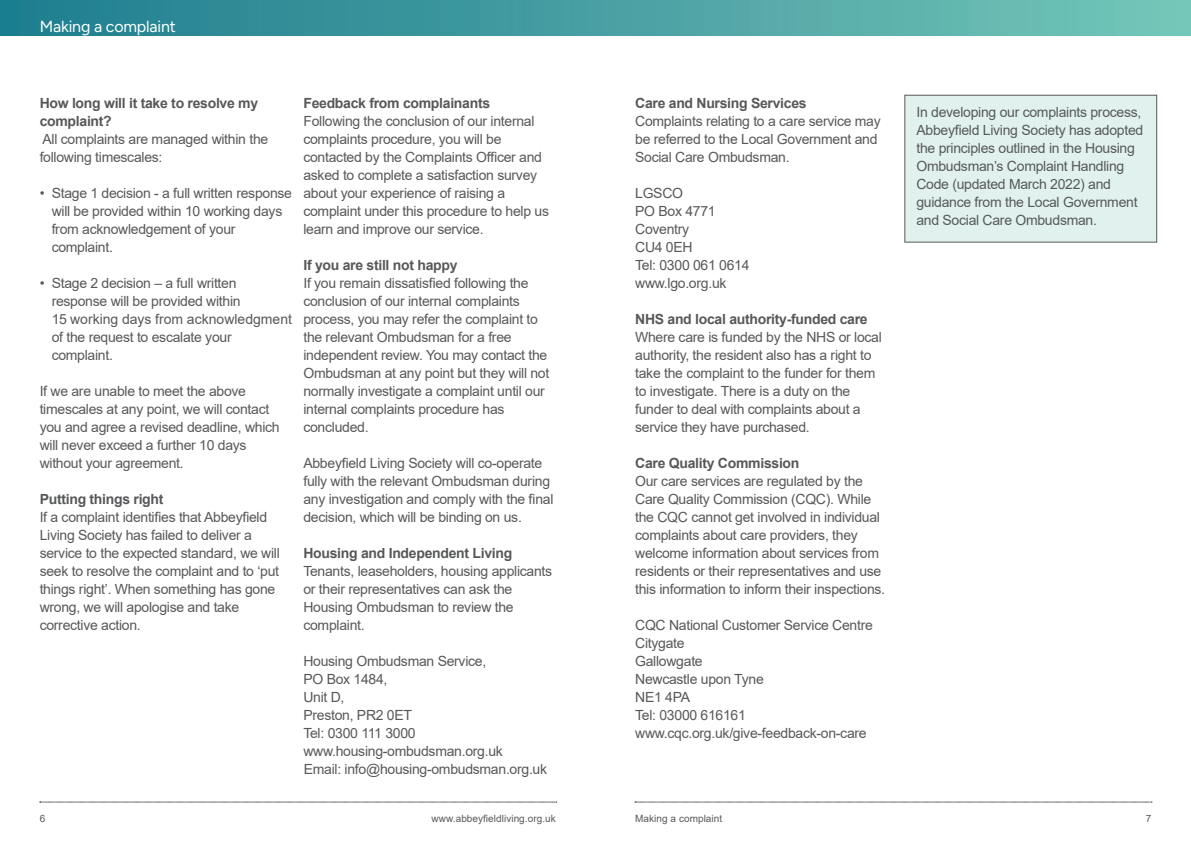
<style>
.page{position:relative;width:1191px;height:842px;background:#fff}
.page>*{position:absolute;margin:0;border:0;box-sizing:border-box;transform-origin:0 0}
.SUB_HEADER{font:16px "Figtree";letter-spacing:-.01em;color:#fff}
.BODY_COPY{font:14px/18px "Arial";letter-spacing:-.02em;color:#57585a}
.BODY_COPY-2{font:700 14px/18px "Arial";letter-spacing:-.02em;color:#57585a}
.t1{font:10px "Arial";letter-spacing:.005em;color:#57585a}
</style>
<div class="page">
<div style="left:0;top:0;width:1191px;height:35px;background:linear-gradient(to right,#1d7c8e,#75c5b8)"></div>
<svg style="left:40px;top:802px;width:517px;height:1px"></svg>
<svg style="left:635px;top:802px;width:517px;height:1px"></svg>
<div style="left:905px;top:95px;width:251px;height:147px;background:#e1f2ee"></div>
<div style="left:904px;top:95px;width:253px;height:147px;border:1px solid #57585a"></div>
<p class="SUB_HEADER" style="left:40px;top:18px;width:138px">Making a complaint</p>
<p class="BODY_COPY-2" style="left:40px;top:94px;width:220px">How long will it take to resolve my complaint?</p>
<p class="BODY_COPY" style="left:40px;top:130px;width:230px">All complaints are managed within the following timescales:</p>
<p class="BODY_COPY" style="left:52px;top:184px;width:242px;text-indent:-12px">• Stage 1 decision - a full written response will be provided within 10 working days from acknowledgement of your complaint.</p>
<p class="BODY_COPY" style="left:52px;top:274px;width:242px;text-indent:-12px">• Stage 2 decision – a full written response will be provided within<br>15 working days from acknowledgment of the request to escalate your complaint.</p>
<p class="BODY_COPY" style="left:40px;top:382px;width:241px">If we are unable to meet the above timescales at any point, we will contact you and agree a revised deadline, which will never exceed a further 10 days without your agreement.</p>
<p class="BODY_COPY-2" style="left:40px;top:490px;width:125px">Putting things right</p>
<p class="BODY_COPY" style="left:40px;top:508px;width:242px">If a complaint identifies that Abbeyfield Living Society has failed to deliver a service to the expected standard, we will seek to resolve the complaint and to ‘put things right’. When something has gone wrong, we will apologise and take corrective action.</p>
<p class="BODY_COPY-2" style="left:303px;top:94px;width:188px">Feedback from complainants</p>
<p class="BODY_COPY" style="left:303px;top:112px;width:247px">Following the conclusion of our internal complaints procedure, you will be contacted by the Complaints Officer and asked to complete a satisfaction survey about your experience of raising a complaint under this procedure to help us learn and improve our service.</p>
<p class="BODY_COPY-2" style="left:303px;top:256px;width:156px">If you are still not happy</p>
<p class="BODY_COPY" style="left:303px;top:274px;width:247px">If you remain dissatisfied following the conclusion of our internal complaints process, you may refer the complaint to the relevant Ombudsman for a free independent review. You may contact the Ombudsman at any point but they will not normally investigate a complaint until our internal complaints procedure has concluded.</p>
<p class="BODY_COPY" style="left:303px;top:454px;width:251px">Abbeyfield Living Society will co-operate fully with the relevant Ombudsman during any investigation and comply with the final decision, which will be binding on us.</p>
<p class="BODY_COPY-2" style="left:303px;top:544px;width:210px">Housing and Independent Living</p>
<p class="BODY_COPY" style="left:303px;top:562px;width:250px">Tenants, leaseholders, housing applicants or their representatives can ask the<br>Housing Ombudsman to review the complaint.</p>
<p class="BODY_COPY" style="left:303px;top:652px;width:184px">Housing Ombudsman Service,</p>
<p class="BODY_COPY" style="left:303px;top:670px;width:86px">PO Box 1484,</p>
<p class="BODY_COPY" style="left:303px;top:688px;width:43px">Unit D,</p>
<p class="BODY_COPY" style="left:303px;top:706px;width:110px">Preston, PR2 0ET</p>
<p class="BODY_COPY" style="left:303px;top:724px;width:114px">Tel: 0300 111 3000</p>
<p class="BODY_COPY" style="left:303px;top:742px;width:201px">www.housing-ombudsman.org.uk</p>
<p class="BODY_COPY" style="left:304px;top:760px;width:245px">Email: info@housing-ombudsman.org.uk</p>
<p class="BODY_COPY-2" style="left:635px;top:94px;width:173px">Care and Nursing Services</p>
<p class="BODY_COPY" style="left:635px;top:112px;width:247px">Complaints relating to a care service may be referred to the Local Government and<br>Social Care Ombudsman.</p>
<p class="BODY_COPY" style="left:635px;top:184px;width:49px">LGSCO</p>
<p class="BODY_COPY" style="left:635px;top:202px;width:82px">PO Box 4771</p>
<p class="BODY_COPY" style="left:635px;top:220px;width:56px">Coventry</p>
<p class="BODY_COPY" style="left:635px;top:238px;width:59px">CU4 0EH</p>
<p class="BODY_COPY" style="left:635px;top:256px;width:116px">Tel: 0300 061 0614</p>
<p class="BODY_COPY" style="left:635px;top:274px;width:93px">www.lgo.org.uk</p>
<p class="BODY_COPY-2" style="left:635px;top:310px;width:234px">NHS and local authority-funded care</p>
<p class="BODY_COPY" style="left:635px;top:328px;width:248px">Where care is funded by the NHS or local authority, the resident also has a right to take the complaint to the funder for them to investigate. There is a duty on the funder to deal with complaints about a service they have purchased.</p>
<p class="BODY_COPY-2" style="left:635px;top:454px;width:166px">Care Quality Commission</p>
<p class="BODY_COPY" style="left:635px;top:472px;width:251px">Our care services are regulated by the Care Quality Commission (CQC). While the CQC cannot get involved in individual complaints about care providers, they welcome information about services from residents or their representatives and use this information to inform their inspections.</p>
<p class="BODY_COPY" style="left:635px;top:616px;width:239px">CQC National Customer Service Centre</p>
<p class="BODY_COPY" style="left:635px;top:634px;width:51px">Citygate</p>
<p class="BODY_COPY" style="left:635px;top:652px;width:69px">Gallowgate</p>
<p class="BODY_COPY" style="left:635px;top:670px;width:130px">Newcastle upon Tyne</p>
<p class="BODY_COPY" style="left:635px;top:688px;width:56px">NE1 4PA</p>
<p class="BODY_COPY" style="left:635px;top:706px;width:112px">Tel: 03000 616161</p>
<p class="BODY_COPY" style="left:635px;top:724px;width:233px">www.cqc.org.uk/give-feedback-on-care</p>
<p class="BODY_COPY" style="left:916px;top:103px;width:228px">In developing our complaints process, Abbeyfield Living Society has adopted the principles outlined in the Housing Ombudsman’s Complaint Handling Code (updated March 2022) and guidance from the Local Government and Social Care Ombudsman.</p>
<p class="t1" style="left:40px;top:811px;width:7px">6</p>
<p class="t1" style="left:431px;top:811px;width:126px">www.abbeyfieldliving.org.uk</p>
<p class="t1" style="left:635px;top:811px;width:88px">Making a complaint</p>
<p class="t1" style="left:1145px;top:811px;width:7px">7</p>
</div>
